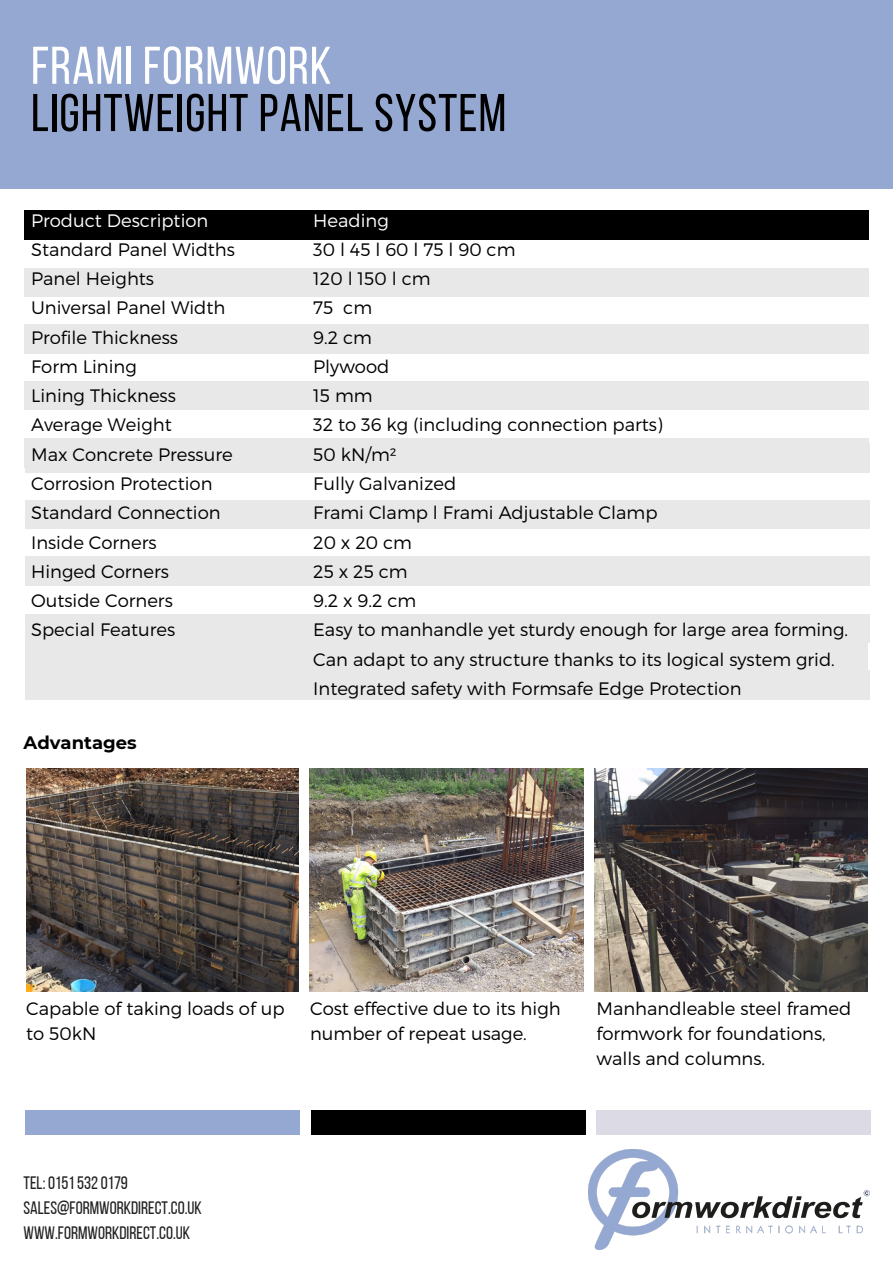
<style>
.page{position:relative;width:893px;height:1264px;background:#fff}
.page>*{position:absolute;margin:0;border:0;box-sizing:border-box;transform-origin:0 0}
.t1{font:52.95px/47.2px "Bebas Neue";letter-spacing:.02em;color:#000}
.t2{font:300 18px/24.8px "Montserrat";color:#000}
.t3{font:18px "Bebas Neue";color:#222}
.t4{font:300 18px "Montserrat";color:#fff}
.t5{font:300 18px "Montserrat";letter-spacing:.275em;color:#000}
.t6{font:700 18px "Montserrat";color:#000}
.s1{color:#fff}
</style>
<div class="page">
<div style="left:0;top:0;width:892px;height:189px;background:#94a8d1"></div>
<img style="left:588px;top:1149px;width:281px;height:100px">
<div style="left:25px;top:1109px;width:274px;height:25px;background:#94a8d1"></div>
<div style="left:310px;top:1109px;width:275px;height:25px;background:#000"></div>
<div style="left:596px;top:1109px;width:275px;height:25px;background:#dcdae4"></div>
<img style="left:26px;top:768px;width:272px;height:223px">
<img style="left:310px;top:768px;width:273px;height:223px">
<img style="left:594px;top:768px;width:273px;height:223px">
<div style="left:25px;top:211px;width:844px;height:29px;background:#000"></div>
<div style="left:25px;top:268px;width:844px;height:28px;background:#e8e8e8"></div>
<div style="left:25px;top:324px;width:844px;height:29px;background:#e8e8e8"></div>
<div style="left:25px;top:382px;width:844px;height:28px;background:#e8e8e8"></div>
<div style="left:25px;top:438px;width:844px;height:29px;background:#e8e8e8"></div>
<div style="left:25px;top:443px;width:844px;height:29px;background:#e8e8e8"></div>
<div style="left:25px;top:500px;width:844px;height:28px;background:#e8e8e8"></div>
<div style="left:25px;top:557px;width:844px;height:29px;background:#e8e8e8"></div>
<div style="left:25px;top:614px;width:844px;height:28px;background:#e8e8e8"></div>
<div style="left:25px;top:631px;width:842px;height:68px;background:#e8e8e8"></div>
<h1 class="t1" style="left:31px;top:47px;width:476px"><span class="s1">FRAMI FORMWORK<br></span>LIGHTWEIGHT PANEL SYSTEM</h1>
<p class="t4" style="left:31px;top:208px;width:179px">Product Description</p>
<p class="t2" style="left:31px;top:236px;width:205px">Standard Panel Widths</p>
<p class="t2" style="left:31px;top:265px;width:124px">Panel Heights</p>
<p class="t2" style="left:31px;top:295px;width:196px">Universal Panel Width</p>
<p class="t2" style="left:31px;top:324px;width:148px">Profile Thickness</p>
<p class="t2" style="left:31px;top:353px;width:107px">Form Lining</p>
<p class="t2" style="left:31px;top:382px;width:146px">Lining Thickness</p>
<p class="t2" style="left:31px;top:412px;width:142px">Average Weight</p>
<p class="t2" style="left:31px;top:441px;width:203px">Max Concrete Pressure</p>
<p class="t2" style="left:31px;top:470px;width:183px">Corrosion Protection</p>
<p class="t2" style="left:31px;top:499px;width:191px">Standard Connection</p>
<p class="t2" style="left:31px;top:529px;width:127px">Inside Corners</p>
<p class="t2" style="left:31px;top:558px;width:139px">Hinged Corners</p>
<p class="t2" style="left:31px;top:587px;width:143px">Outside Corners</p>
<p class="t2" style="left:31px;top:616px;width:146px">Special Features</p>
<p class="t6" style="left:24px;top:731px;width:115px">Advantages</p>
<p class="t4" style="left:313px;top:208px;width:77px">Heading</p>
<p class="t5" style="left:313px;top:238px;width:204px">30l45l60l75l90cm</p>
<p class="t2" style="left:313px;top:265px;width:119px">120 l 150 l cm</p>
<p class="t2" style="left:313px;top:295px;width:60px">75 cm</p>
<p class="t2" style="left:313px;top:324px;width:60px">9.2 cm</p>
<p class="t2" style="left:313px;top:353px;width:78px">Plywood</p>
<p class="t2" style="left:313px;top:382px;width:61px">15 mm</p>
<p class="t2" style="left:313px;top:412px;width:351px">32 to 36 kg (including connection parts)</p>
<p class="t2" style="left:313px;top:441px;width:85px">50 kN/m²</p>
<p class="t2" style="left:313px;top:470px;width:144px">Fully Galvanized</p>
<p class="t2" style="left:313px;top:499px;width:346px">Frami Clamp l Frami Adjustable Clamp</p>
<p class="t2" style="left:313px;top:529px;width:100px">20 x 20 cm</p>
<p class="t2" style="left:313px;top:558px;width:96px">25 x 25 cm</p>
<h2 class="t2" style="left:313px;top:587px;width:105px">9.2 x 9.2 cm</h2>
<p class="t2" style="left:313px;top:616px;width:536px">Easy to manhandle yet sturdy enough for large area forming.</p>
<p class="t2" style="left:313px;top:646px;width:523px">Can adapt to any structure thanks to its logical system grid.</p>
<p class="t2" style="left:313px;top:675px;width:429px">Integrated safety with Formsafe Edge Protection</p>
<p class="t2" style="left:26px;top:995px;width:260px">Capable of taking loads of up to 50kN</p>
<p class="t2" style="left:310px;top:995px;width:252px">Cost effective due to its high number of repeat usage.</p>
<p class="t2" style="left:596px;top:995px;width:256px">Manhandleable steel framed formwork for foundations,</p>
<p class="t2" style="left:596px;top:1044px;width:170px">walls and columns.</p>
<p class="t3" style="left:24px;top:1175px;width:106px">TEL: 0151 532 0179</p>
<p class="t3" style="left:24px;top:1200px;width:180px">SALES@FORMWORKDIRECT.CO.UK</p>
<p class="t3" style="left:24px;top:1225px;width:168px">WWW.FORMWORKDIRECT.CO.UK</p>
</div>
